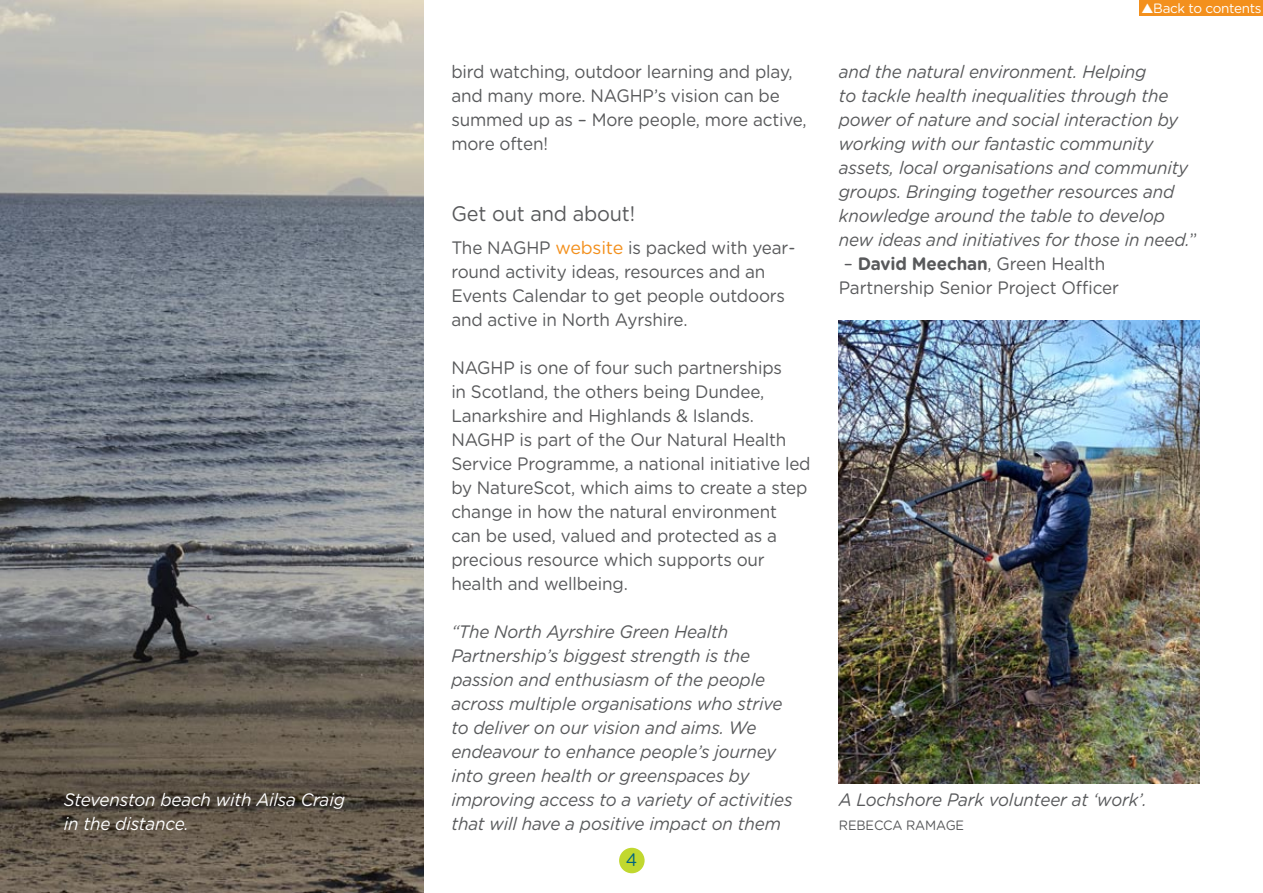
<style>
.page{position:relative;width:1263px;height:893px;background:#fff}
.page>*{position:absolute;margin:0;border:0;box-sizing:border-box;transform-origin:0 0}
.t1{font:21px "Gotham Rounded";color:#58595b;scale:.95 1}
.t2{font:18px/24px "Gotham Rounded";letter-spacing:-.01em;color:#58595b;scale:.95 1}
.t3{font:italic 18px/24px "Gotham Rounded";letter-spacing:-.01em;color:#58595b;scale:.95 1}
.t4{font:italic 18px/24px "Gotham Rounded";letter-spacing:-.01em;color:#fff;scale:.95 1}
.t5{font:18px "Gotham Rounded";color:#00647f;scale:.95 1}
.t6{font:13.5px "Gotham Rounded";letter-spacing:-.025em;color:#fff}
.t7{font:13.5px "Gotham Rounded";letter-spacing:-.01em;color:#58595b;scale:.95 1}
.s1{color:#f3901d}
.s2{font-style:normal}
.s3{font-weight:700}
</style>
<div class="page">
<div style="left:619px;top:848px;width:26px;height:25px;background:#c1d82f;border-radius:50%"></div>
<div style="left:1139px;top:0;width:124px;height:16px;background:#f3901d"></div>
<img style="left:839px;top:320px;width:360px;height:463px">
<img style="left:0;top:0;width:424px;height:893px">
<p class="t4" style="left:64px;top:787px;width:297px">Stevenston beach with Ailsa Craig in the distance.</p>
<p class="t2" style="left:451px;top:59px;width:376px">bird watching, outdoor learning and play, and many more. NAGHP’s vision can be summed up as – More people, more active, more often!</p>
<p class="t1" style="left:451px;top:199px;width:195px">Get out and about!</p>
<p class="t2" style="left:451px;top:235px;width:364px">The NAGHP <span class="s1">website</span> is packed with year&shy;round activity ideas, resources and an Events Calendar to get people outdoors and active in North Ayrshire.</p>
<p class="t2" style="left:451px;top:355px;width:380px">NAGHP is one of four such partnerships<br>in Scotland, the others being Dundee, Lanarkshire and Highlands &amp; Islands.<br>NAGHP is part of the Our Natural Health Service Programme, a national initiative led by NatureScot, which aims to create a step change in how the natural environment can be used, valued and protected as a precious resource which supports our health and wellbeing.</p>
<p class="t3" style="left:451px;top:619px;width:361px">“The North Ayrshire Green Health Partnership’s biggest strength is the passion and enthusiasm of the people across multiple organisations who strive to deliver on our vision and aims. We endeavour to enhance people’s journey into green health or greenspaces by improving access to a variety of activities that will have a positive impact on them</p>
<p class="t5" style="left:626px;top:847px;width:14px">4</p>
<p class="t6" style="left:1141px;top:-1px;width:121px">▲Back to contents</p>
<p class="t3" style="left:839px;top:59px;width:379px">and the natural environment. Helping<br>to tackle health inequalities through the power of nature and social interaction by working with our fantastic community assets, local organisations and community groups. Bringing together resources and knowledge around the table to develop new ideas and initiatives for those in need.<span class="s2">”</span></p>
<p class="t2" style="left:839px;top:251px;width:296px">– <span class="s3">David Meechan</span>, Green Health<br>Partnership Senior Project Officer</p>
<p class="t3" style="left:839px;top:787px;width:326px">A Lochshore Park volunteer at ‘work’.</p>
<p class="t7" style="left:839px;top:816px;width:92px">REBECCA RAMA</p>
<p class="t7" style="left:946px;top:816px;width:19px">GE</p>
</div>
